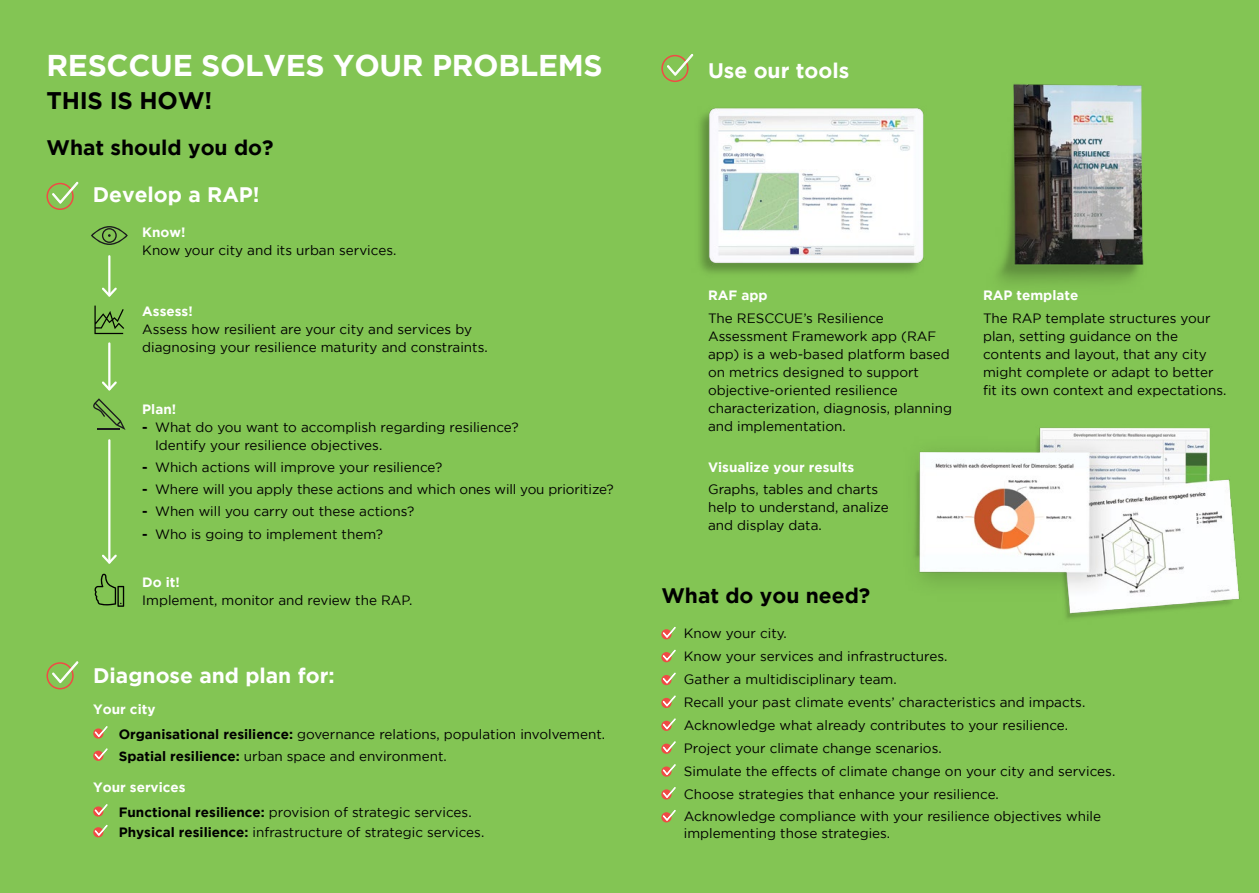
<style>
.page{position:relative;width:1259px;height:893px;background:#83c554}
.page>*{position:absolute;margin:0;border:0;box-sizing:border-box;transform-origin:0 0}
.t1{font:700 30px "Gotham";letter-spacing:-.01em;color:#fff}
.t2{font:700 24px "Gotham";letter-spacing:-.01em;color:#000}
.t3{font:700 21px "Gotham";color:#fff}
.t4{font:700 21px "Gotham";color:#000}
.t5{font:13.5px/18px "Gotham";color:#000}
.t6{font:700 13.5px "Gotham";color:#fff}
.s1{font-weight:700}
.s2{font-weight:700;color:#fff}
</style>
<div class="page">
<img style="left:914px;top:427px;width:326px;height:192px">
<img style="left:664px;top:74px;width:260px;height:200px">
<img style="left:997px;top:84px;width:147px;height:201px">
<div style="left:661px;top:55px;width:27px;height:27px;border:2px solid #f04b45;border-radius:50%"></div>
<svg style="left:666px;top:54px;width:27px;height:22px"></svg>
<div style="left:46px;top:183px;width:28px;height:27px;border:2px solid #f04b45;border-radius:50%"></div>
<svg style="left:51px;top:181px;width:28px;height:23px"></svg>
<svg style="left:94px;top:726px;width:14px;height:13px"></svg>
<svg style="left:94px;top:748px;width:14px;height:13px"></svg>
<svg style="left:94px;top:804px;width:14px;height:13px"></svg>
<svg style="left:94px;top:824px;width:14px;height:13px"></svg>
<div style="left:46px;top:662px;width:28px;height:27px;border:2px solid #f04b45;border-radius:50%"></div>
<svg style="left:51px;top:661px;width:28px;height:23px"></svg>
<svg style="left:662px;top:627px;width:14px;height:12px"></svg>
<svg style="left:662px;top:649px;width:14px;height:13px"></svg>
<svg style="left:662px;top:672px;width:14px;height:13px"></svg>
<svg style="left:662px;top:695px;width:14px;height:13px"></svg>
<svg style="left:662px;top:718px;width:14px;height:13px"></svg>
<svg style="left:662px;top:741px;width:14px;height:13px"></svg>
<svg style="left:662px;top:764px;width:14px;height:13px"></svg>
<svg style="left:662px;top:787px;width:14px;height:12px"></svg>
<svg style="left:662px;top:810px;width:14px;height:12px"></svg>
<hr style="left:108px;top:256px;width:2px;height:39px;background:#fff">
<svg style="left:102px;top:285px;width:15px;height:12px"></svg>
<hr style="left:108px;top:343px;width:2px;height:46px;background:#fff">
<hr style="left:108px;top:440px;width:2px;height:123px;background:#fff">
<svg style="left:102px;top:553px;width:15px;height:11px"></svg>
<svg style="left:94px;top:306px;width:30px;height:28px"></svg>
<svg style="left:93px;top:379px;width:33px;height:51px"></svg>
<svg style="left:91px;top:226px;width:37px;height:19px"></svg>
<svg style="left:94px;top:574px;width:30px;height:33px"></svg>
<h1 class="t1" style="left:46px;top:48px;width:558px">RESCCUE SOLVES YOUR PROBLEMS</h1>
<h2 class="t2" style="left:46px;top:87px;width:167px">THIS IS HOW!</h2>
<h3 class="t4" style="left:46px;top:136px;width:229px">What should you do?</h3>
<h3 class="t3" style="left:93px;top:183px;width:168px">Develop a RAP!</h3>
<p class="t6" style="left:142px;top:224px;width:45px">Know!</p>
<p class="t5" style="left:142px;top:241px;width:255px">Know your city and its urban services.</p>
<p class="t6" style="left:142px;top:303px;width:52px">Assess!</p>
<p class="t5" style="left:142px;top:320px;width:347px">Assess how resilient are your city and services by diagnosing your resilience maturity and constraints.</p>
<p class="t6" style="left:142px;top:401px;width:35px">Plan!</p>
<p class="t5" style="left:155px;top:418px;width:365px;text-indent:-13px"><span class="s1">-</span> What do you want to accomplish regarding resilience?<br>Identify your resilience objectives.</p>
<p class="t5" style="left:142px;top:458px;width:301px"><span class="s1">-</span> Which actions will improve your resilience?</p>
<p class="t5" style="left:142px;top:480px;width:473px"><span class="s1">-</span> Where will you apply these actions and which ones will you prioritize?</p>
<p class="t5" style="left:142px;top:502px;width:273px"><span class="s1">-</span> When will you carry out these actions?</p>
<p class="t5" style="left:142px;top:525px;width:242px"><span class="s1">-</span> Who is going to implement them?</p>
<p class="t6" style="left:142px;top:575px;width:39px">Do it!</p>
<p class="t5" style="left:142px;top:591px;width:272px">Implement, monitor and review the RAP.</p>
<h3 class="t3" style="left:93px;top:663px;width:243px">Diagnose and plan for:</h3>
<p class="t5" style="left:119px;top:696px;width:488px;line-height:25px;text-indent:-26px"><span class="s2">Your city<br></span><span class="s1">Organisational resilience:</span> governance relations, population involvement.</p>
<p class="t5" style="left:119px;top:747px;width:329px"><span class="s1">Spatial resilience:</span> urban space and environment.</p>
<p class="t5" style="left:119px;top:774px;width:354px;line-height:25px;text-indent:-26px"><span class="s2">Your services<br></span><span class="s1">Functional resilience:</span> provision of strategic services.</p>
<p class="t5" style="left:119px;top:823px;width:367px"><span class="s1">Physical resilience:</span> infrastructure of strategic services.</p>
<h3 class="t3" style="left:708px;top:59px;width:143px">Use our tools</h3>
<p class="t6" style="left:708px;top:288px;width:61px">RAF app</p>
<p class="t5" style="left:708px;top:309px;width:245px">The RESCCUE’s Resilience<br>Assessment Framework app (RAF app) is a web-based platform based on metrics designed to support objective-oriented resilience characterization, diagnosis, planning and implementation.</p>
<p class="t6" style="left:708px;top:459px;width:148px">Visualize your results</p>
<p class="t5" style="left:708px;top:480px;width:182px">Graphs, tables and charts help to understand, analize and display data.</p>
<h3 class="t4" style="left:661px;top:583px;width:210px">What do you need?</h3>
<p class="t6" style="left:983px;top:288px;width:97px">RAP template</p>
<p class="t5" style="left:983px;top:309px;width:245px">The RAP template structures your plan, setting guidance on the contents and layout, that any city might complete or adapt to better fit its own context and expectations.</p>
<p class="t5" style="left:684px;top:622px;width:433px;line-height:23px">Know your city.<br>Know your services and infrastructures.<br>Gather a multidisciplinary team.<br>Recall your past climate events’ characteristics and impacts.<br>Acknowledge what already contributes to your resilience.<br>Project your climate change scenarios.<br>Simulate the effects of climate change on your city and services.<br>Choose strategies that enhance your resilience.<br>Acknowledge compliance with your resilience objectives while</p>
<p class="t5" style="left:684px;top:824px;width:208px">implementing those strategies.</p>
</div>
